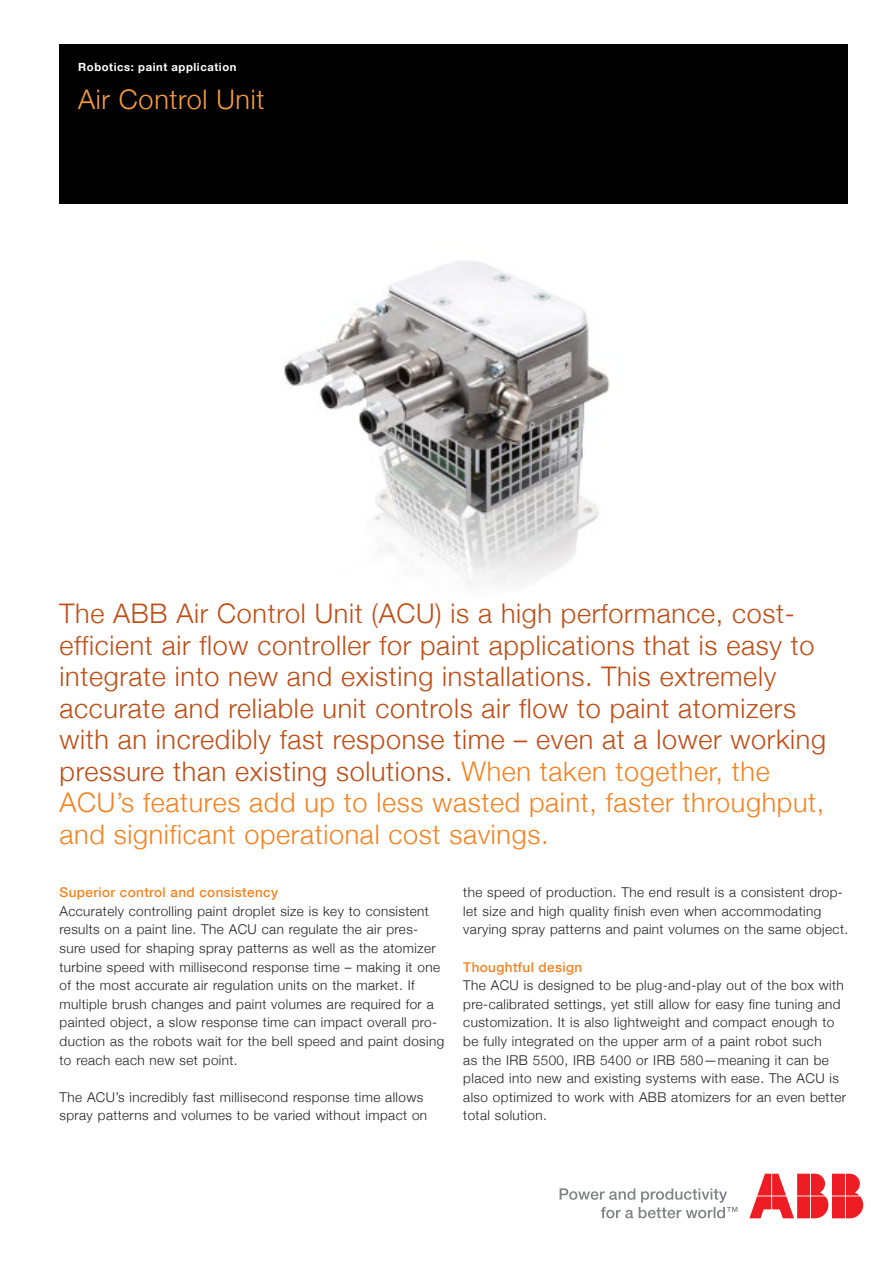
<style>
.page{position:relative;width:893px;height:1263px;background:#fff}
.page>*{position:absolute;margin:0;border:0;box-sizing:border-box;transform-origin:0 0}
.t1{font:300 27px/31.5px "Helvetica Neue";letter-spacing:.025em;color:#be4e16}
.t2{font:300 27px "Helvetica Neue";letter-spacing:.025em;color:#f89d3d}
.t3{font:300 13.5px/18.6px "Helvetica Neue";letter-spacing:.03em;color:#231f20}
.t4{font:500 13.5px "Helvetica Neue";letter-spacing:.03em;color:#f58220}
.t5{font:700 11.25px "Helvetica Neue";letter-spacing:.05em;color:#fff}
.s1{color:#f58220}
</style>
<div class="page">
<svg style="left:560px;top:1188px;width:177px;height:30px"></svg>
<svg style="left:749px;top:1174px;width:114px;height:44px"></svg>
<div style="left:60px;top:45px;width:788px;height:159px;background:#000"></div>
<img style="left:284px;top:261px;width:326px;height:323px">
<p class="t5" style="left:78px;top:60px;width:160px">Robotics: paint application</p>
<h1 class="t2" style="left:78px;top:83px;width:188px">Air Control Unit</h1>
<p class="t1" style="left:60px;top:597px;width:768px">The ABB Air Control Unit (ACU) is a high performance, cost&shy;efficient air flow controller for paint applications that is easy to integrate into new and existing installations. This extremely accurate and reliable unit controls air flow to paint atomizers with an incredibly fast response time – even at a lower working pressure than existing solutions. <span class="s1">When taken together, the ACU’s features add up to less wasted paint, faster throughput, and significant operational cost savings.</span></p>
<p class="t4" style="left:60px;top:884px;width:220px">Superior control and consistency</p>
<p class="t3" style="left:60px;top:901px;width:386px">Accurately controlling paint droplet size is key to consistent results on a paint line. The ACU can regulate the air pres&shy;sure used for shaping spray patterns as well as the atomizer turbine speed with millisecond response time – making it one of the most accurate air regulation units on the market. If multiple brush changes and paint volumes are required for a painted object, a slow response time can impact overall pro&shy;duction as the robots wait for the bell speed and paint dosing to reach each new set point.</p>
<p class="t3" style="left:60px;top:1087px;width:369px">The ACU’s incredibly fast millisecond response time allows spray patterns and volumes to be varied without impact on</p>
<p class="t3" style="left:463px;top:883px;width:386px">the speed of production. The end result is a consistent drop&shy;let size and high quality finish even when accommodating varying spray patterns and paint volumes on the same object.</p>
<p class="t4" style="left:463px;top:959px;width:121px">Thoughtful design</p>
<p class="t3" style="left:463px;top:976px;width:384px">The ACU is designed to be plug-and-play out of the box with pre-calibrated settings, yet still allow for easy fine tuning and customization. It is also lightweight and compact enough to be fully integrated on the upper arm of a paint robot such<br>as the IRB 5500, IRB 5400 or IRB 580—meaning it can be placed into new and existing systems with ease. The ACU is also optimized to work with ABB atomizers for an even better total solution.</p>
</div>
